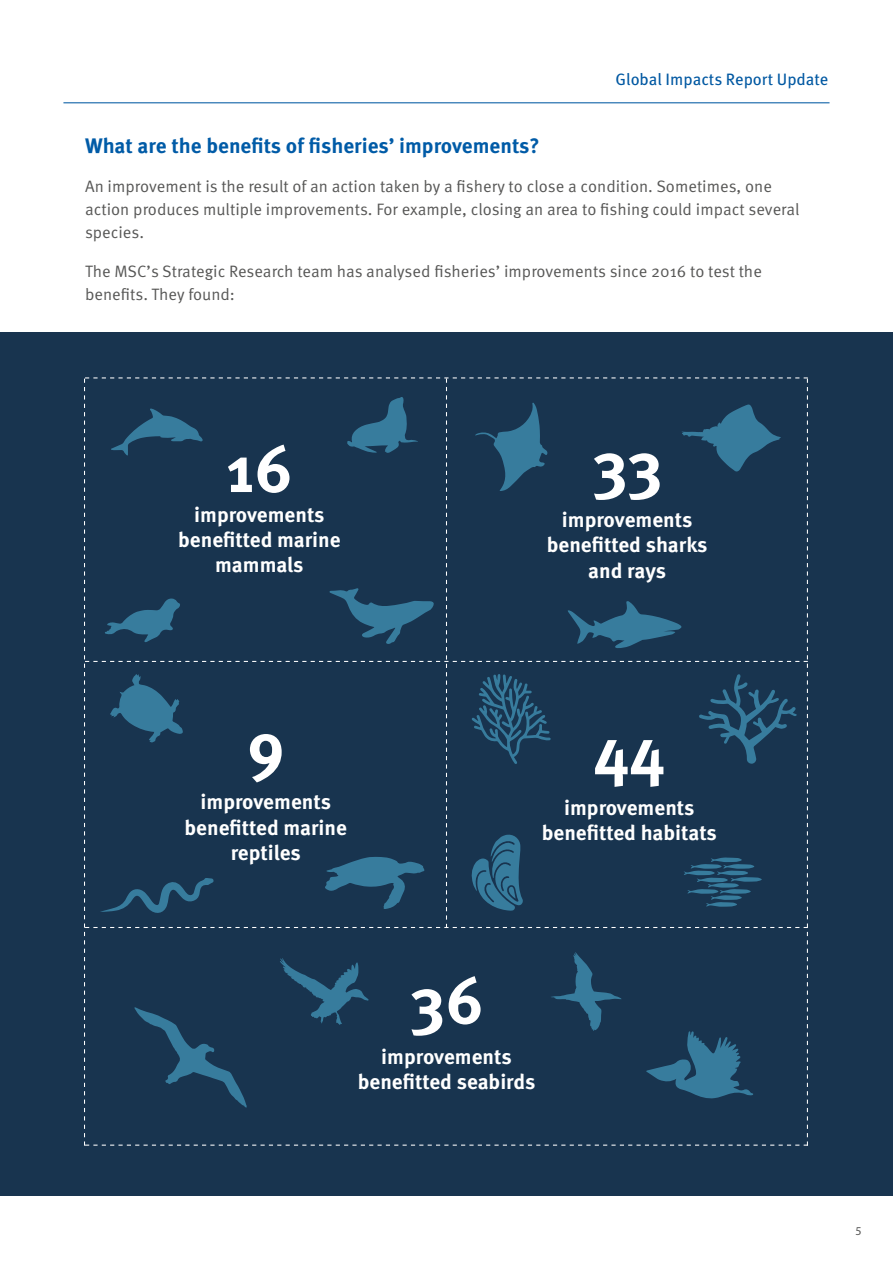
<style>
.page{position:relative;width:893px;height:1263px;background:#fff}
.page>*{position:absolute;margin:0;border:0;box-sizing:border-box;transform-origin:0 0}
.t1{font:700 66px "Meta Pro";letter-spacing:-.005em;color:#fff}
.t2{font:700 21px/25.2px "Meta Pro";color:#fff;text-align:center}
.t3{font:700 21px "Meta Pro";color:#005ba7}
.t4{font:16.5px/22.5px "Meta Pro";color:#575756}
.t5{font:16.5px "Meta Pro";color:#0058a2}
.t6{font:12px "Myriad Pro";color:#575756}
</style>
<div class="page">
<div style="left:0;top:332px;width:893px;height:864px;background:#18344f"></div>
<hr style="left:63px;top:102px;width:766px;height:1px;background:#0058a2">
<svg style="left:84px;top:377px;width:724px;height:769px"></svg>
<p class="t5" style="left:615px;top:69px;width:214px">Global Impacts Report Update</p>
<p class="t3" style="left:85px;top:132px;width:456px">What are the benefits of fisheries’ improvements?</p>
<p class="t4" style="left:85px;top:176px;width:716px">An improvement is the result of an action taken by a fishery to close a condition. Sometimes, one action produces multiple improvements. For example, closing an area to fishing could impact several species.</p>
<p class="t4" style="left:85px;top:261px;width:678px">The MSC’s Strategic Research team has analysed fisheries’ improvements since 2016 to test the benefits. They found:</p>
<h1 class="t1" style="left:226px;top:427px;width:68px">16</h1>
<p class="t2" style="left:178px;top:503px;width:164px">improvements benefitted marine mammals</p>
<h1 class="t1" style="left:592px;top:423px;width:73px">33</h1>
<p class="t2" style="left:547px;top:508px;width:162px">improvements benefitted sharks and rays</p>
<h1 class="t1" style="left:247px;top:704px;width:39px">9</h1>
<p class="t2" style="left:184px;top:790px;width:164px">improvements benefitted marine reptiles</p>
<h1 class="t1" style="left:593px;top:710px;width:73px">44</h1>
<p class="t2" style="left:542px;top:795px;width:177px">improvements benefitted habitats</p>
<h1 class="t1" style="left:409px;top:959px;width:76px">36</h1>
<p class="t2" style="left:358px;top:1045px;width:179px">improvements benefitted seabirds</p>
<p class="t6" style="left:855px;top:1224px;width:8px">5</p>
</div>
